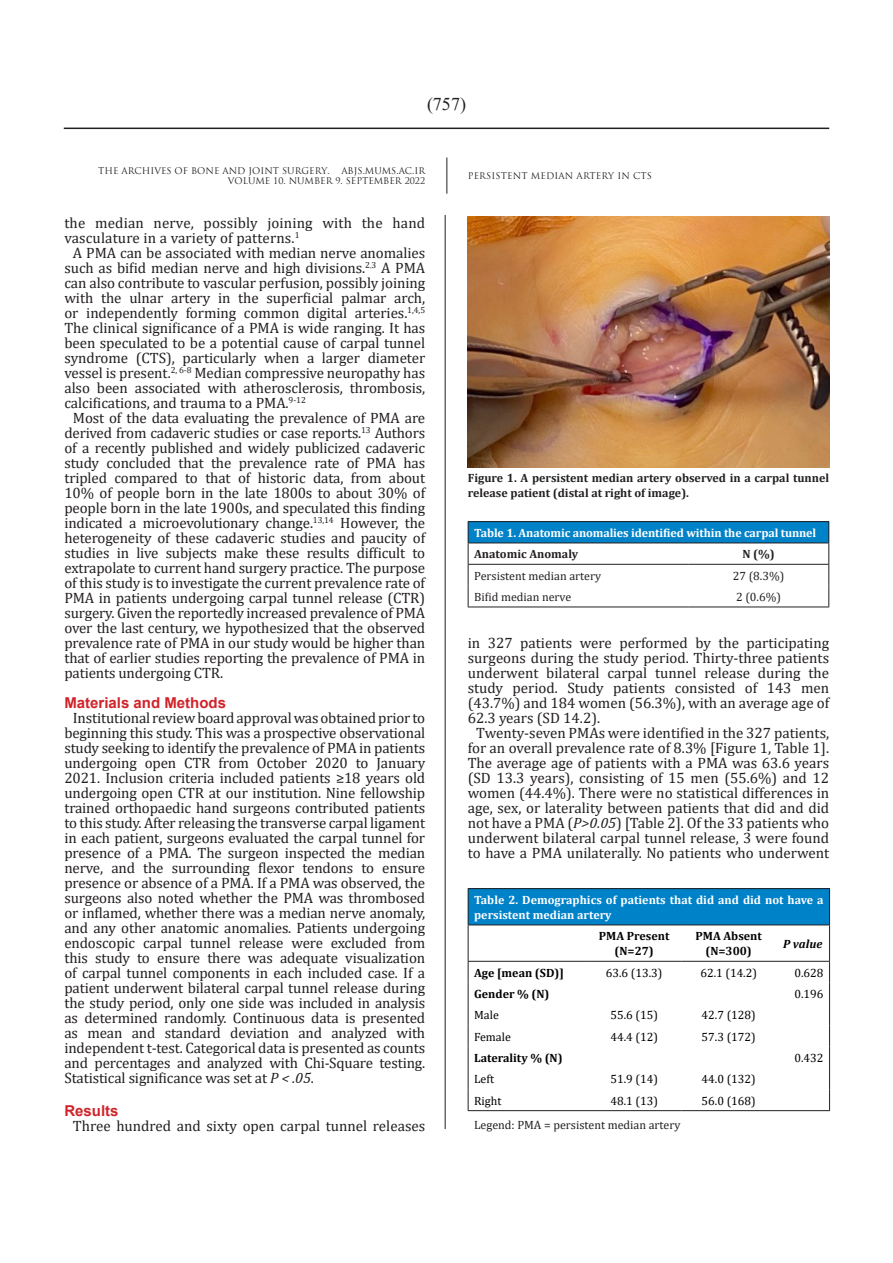
<style>
.page{position:relative;width:893px;height:1263px;background:#fff}
.page>*{position:absolute;margin:0;border:0;box-sizing:border-box;transform-origin:0 0}
.t1{font:18px "Times New Roman";color:#231f20}
.t2{font:15px/15px "Cambria";color:#231f20;text-align:justify}
.Titr_ghermez_ABJS{font:700 15px "Arial";color:#d1232a}
.t3{font:700 12px/15px "Cambria";letter-spacing:-.01em;color:#fff}
.t4{font:12px "Cambria";color:#000}
.t5{font:700 12px/15.8px "Cambria";color:#231f20}
.t6{font:12px "Cambria";color:#231f20}
.t7{font:700 12px "Cambria";color:#000}
.t8{font:italic 700 12px "Cambria";color:#000}
.t9{font:9px/10.8px "Trajan Pro";color:#231f20;text-align:right}
.s1{font-style:italic}
</style>
<div class="page">
<hr style="left:64px;top:128px;width:765px;height:1px;background:#231f20">
<hr style="left:446px;top:158px;width:1px;height:36px;background:#231f20">
<hr style="left:445px;top:215px;width:1px;height:914px;background:#231f20">
<img style="left:467px;top:216px;width:362px;height:252px">
<div style="left:468px;top:522px;width:361px;height:21px;background:#0082c9"></div>
<hr style="left:468px;top:607px;width:220px;height:1px;background:#231f20">
<hr style="left:688px;top:607px;width:141px;height:1px;background:#231f20">
<hr style="left:468px;top:521px;width:220px;height:1px;background:#231f20">
<hr style="left:688px;top:521px;width:141px;height:1px;background:#231f20">
<hr style="left:468px;top:543px;width:220px;height:1px;background:#231f20">
<svg style="left:468px;top:522px;width:1px;height:85px"></svg>
<hr style="left:688px;top:543px;width:141px;height:1px;background:#231f20">
<svg style="left:828px;top:522px;width:1px;height:85px"></svg>
<hr style="left:468px;top:564px;width:220px;height:1px;background:#231f20">
<hr style="left:688px;top:564px;width:141px;height:1px;background:#231f20">
<div style="left:468px;top:889px;width:362px;height:36px;background:#0082c9"></div>
<hr style="left:468px;top:888px;width:119px;height:1px;background:#231f20">
<hr style="left:468px;top:889px;width:1px;height:35px;background:#231f20">
<hr style="left:587px;top:888px;width:94px;height:1px;background:#231f20">
<hr style="left:681px;top:888px;width:95px;height:1px;background:#231f20">
<hr style="left:776px;top:888px;width:54px;height:1px;background:#231f20">
<hr style="left:829px;top:889px;width:1px;height:35px;background:#231f20">
<svg style="left:468px;top:962px;width:1px;height:148px"></svg>
<svg style="left:829px;top:962px;width:1px;height:148px"></svg>
<hr style="left:468px;top:1110px;width:119px;height:1px;background:#231f20">
<hr style="left:587px;top:1110px;width:94px;height:1px;background:#231f20">
<hr style="left:681px;top:1110px;width:95px;height:1px;background:#231f20">
<hr style="left:776px;top:1110px;width:54px;height:1px;background:#231f20">
<hr style="left:468px;top:924px;width:119px;height:1px;background:#231f20">
<hr style="left:468px;top:925px;width:1px;height:36px;background:#231f20">
<hr style="left:587px;top:924px;width:94px;height:1px;background:#231f20">
<hr style="left:681px;top:924px;width:95px;height:1px;background:#231f20">
<hr style="left:776px;top:924px;width:54px;height:1px;background:#231f20">
<hr style="left:829px;top:925px;width:1px;height:36px;background:#231f20">
<hr style="left:468px;top:961px;width:119px;height:1px;background:#231f20">
<hr style="left:587px;top:961px;width:94px;height:1px;background:#231f20">
<hr style="left:681px;top:961px;width:95px;height:1px;background:#231f20">
<hr style="left:776px;top:961px;width:54px;height:1px;background:#231f20">
<p class="t1" style="left:427px;top:92px;width:40px">)757(</p>
<p class="t9" style="left:98px;top:165px;width:233px">THE ARCHIVES OF BONE AND JOINT SURGERY.</p>
<p class="t9" style="left:228px;top:165px;width:199px">ABJS.MUMS.AC.IR<br>VOLUME 10. NUMBER 9. SEPTEMBER 2022</p>
<p class="t2" style="left:64px;top:215px;width:362px">the median nerve, possibly joining with the hand vasculature in a variety of patterns.<sup>1</sup></p>
<p class="t2" style="left:64px;top:245px;width:362px;text-indent:9px">A PMA can be associated with median nerve anomalies such as bifid median nerve and high divisions.<sup>2</sup><sup>,</sup><sup>3</sup> A PMA can also contribute to vascular perfusion, possibly joining with the ulnar artery in the superficial palmar arch, or independently forming common digital arteries.<sup>1,4,5<br></sup>The clinical significance of a PMA is wide ranging. It has been speculated to be a potential cause of carpal tunnel syndrome (CTS), particularly when a larger diameter vessel is present.<sup>2,</sup> <sup>6-8</sup> Median compressive neuropathy has also been associated with atherosclerosis, thrombosis, calcifications, and trauma to a PMA.<sup>9-12</sup></p>
<p class="t2" style="left:64px;top:410px;width:362px;text-indent:9px">Most of the data evaluating the prevalence of PMA are derived from cadaveric studies or case reports.<sup>13</sup> Authors of a recently published and widely publicized cadaveric study concluded that the prevalence rate of PMA has tripled compared to that of historic data, from about 10% of people born in the late 1800s to about 30% of people born in the late 1900s, and speculated this finding indicated a microevolutionary change.<sup>13,14</sup> However, the heterogeneity of these cadaveric studies and paucity of studies in live subjects make these results difficult to extrapolate to current hand surgery practice. The purpose of this study is to investigate the current prevalence rate of PMA in patients undergoing carpal tunnel release (CTR) surgery. Given the reportedly increased prevalence of PMA over the last century, we hypothesized that the observed prevalence rate of PMA in our study would be higher than that of earlier studies reporting the prevalence of PMA in patients undergoing CTR.</p>
<p class="Titr_ghermez_ABJS" style="left:64px;top:692px;width:163px">Materials and Methods</p>
<p class="t2" style="left:64px;top:710px;width:362px;text-indent:9px">Institutional review board approval was obtained prior to beginning this study. This was a prospective observational study seeking to identify the prevalence of PMA in patients undergoing open CTR from October 2020 to January 2021. Inclusion criteria included patients ≥18 years old undergoing open CTR at our institution. Nine fellowship trained orthopaedic hand surgeons contributed patients to this study. After releasing the transverse carpal ligament in each patient, surgeons evaluated the carpal tunnel for presence of a PMA. The surgeon inspected the median nerve, and the surrounding flexor tendons to ensure presence or absence of a PMA. If a PMA was observed, the surgeons also noted whether the PMA was thrombosed or inflamed, whether there was a median nerve anomaly, and any other anatomic anomalies. Patients undergoing endoscopic carpal tunnel release were excluded from this study to ensure there was adequate visualization of carpal tunnel components in each included case. If a patient underwent bilateral carpal tunnel release during the study period, only one side was included in analysis as determined randomly. Continuous data is presented as mean and standard deviation and analyzed with independent t-test. Categorical data is presented as counts and percentages and analyzed with Chi-Square testing.<br>Statistical significance was set at <span class="s1">P &lt; .05</span>.</p>
<p class="Titr_ghermez_ABJS" style="left:64px;top:1100px;width:56px">Results</p>
<p class="t2" style="left:73px;top:1118px;width:354px">Three hundred and sixty open carpal tunnel releases</p>
<p class="t9" style="left:468px;top:170px;width:186px">PERSISTENT MEDIAN ARTERY IN CTS</p>
<p class="t5" style="left:468px;top:469px;width:363px">Figure 1. A persistent median artery observed in a carpal tunnel release patient (distal at right of image).</p>
<p class="t3" style="left:474px;top:525px;width:344px">Table 1. Anatomic anomalies identified within the carpal tunnel</p>
<p class="t5" style="left:474px;top:546px;width:106px">Anatomic Anomaly</p>
<p class="t5" style="left:742px;top:546px;width:34px">N (%)</p>
<p class="t6" style="left:474px;top:568px;width:128px">Persistent median artery</p>
<p class="t6" style="left:733px;top:568px;width:53px">27 (8.3%)</p>
<p class="t6" style="left:474px;top:590px;width:99px">Bifid median nerve</p>
<p class="t6" style="left:736px;top:590px;width:46px">2 (0.6%)</p>
<p class="t2" style="left:468px;top:635px;width:363px">in 327 patients were performed by the participating surgeons during the study period. Thirty-three patients underwent bilateral carpal tunnel release during the study period. Study patients consisted of 143 men (43.7%) and 184 women (56.3%), with an average age of 62.3 years (SD 14.2).</p>
<p class="t2" style="left:468px;top:725px;width:363px;text-align:center">Twenty-seven PMAs were identified in the 327 patients, for an overall prevalence rate of 8.3% [Figure 1, Table 1].<br>The average age of patients with a PMA was 63.6 years (SD 13.3 years), consisting of 15 men (55.6%) and 12 women (44.4%). There were no statistical differences in age, sex, or laterality between patients that did and did not have a PMA (<span class="s1">P&gt;0.05</span>) [Table 2]. Of the 33 patients who underwent bilateral carpal tunnel release, 3 were found to have a PMA unilaterally. No patients who underwent</p>
<p class="t3" style="left:474px;top:892px;width:351px">Table 2. Demographics of patients that did and did not have a persistent median artery</p>
<p class="t7" style="left:599px;top:928px;width:72px">PMA Present</p>
<p class="t7" style="left:614px;top:943px;width:41px">(N=27)</p>
<p class="t7" style="left:695px;top:928px;width:68px">PMA Absent</p>
<p class="t7" style="left:705px;top:943px;width:48px">(N=300)</p>
<p class="t8" style="left:783px;top:935px;width:41px">P value</p>
<p class="t7" style="left:474px;top:964px;width:91px">Age [mean (SD)]</p>
<p class="t4" style="left:606px;top:965px;width:58px">63.6 (13.3)</p>
<p class="t4" style="left:700px;top:965px;width:58px">62.1 (14.2)</p>
<p class="t4" style="left:794px;top:965px;width:31px">0.628</p>
<p class="t7" style="left:474px;top:985px;width:77px">Gender % (N)</p>
<p class="t4" style="left:794px;top:987px;width:31px">0.196</p>
<p class="t4" style="left:474px;top:1008px;width:26px">Male</p>
<p class="t4" style="left:610px;top:1008px;width:49px">55.6 (15)</p>
<p class="t4" style="left:702px;top:1008px;width:56px">42.7 (128)</p>
<p class="t4" style="left:474px;top:1029px;width:38px">Female</p>
<p class="t4" style="left:610px;top:1029px;width:49px">44.4 (12)</p>
<p class="t4" style="left:702px;top:1029px;width:56px">57.3 (172)</p>
<p class="t7" style="left:474px;top:1049px;width:90px">Laterality % (N)</p>
<p class="t4" style="left:794px;top:1051px;width:31px">0.432</p>
<p class="t4" style="left:474px;top:1072px;width:21px">Left</p>
<p class="t4" style="left:610px;top:1072px;width:49px">51.9 (14)</p>
<p class="t4" style="left:702px;top:1072px;width:56px">44.0 (132)</p>
<p class="t4" style="left:474px;top:1093px;width:29px">Right</p>
<p class="t4" style="left:610px;top:1093px;width:49px">48.1 (13)</p>
<p class="t4" style="left:702px;top:1093px;width:56px">56.0 (168)</p>
<p class="t6" style="left:474px;top:1117px;width:208px">Legend: PMA = persistent median artery</p>
</div>
